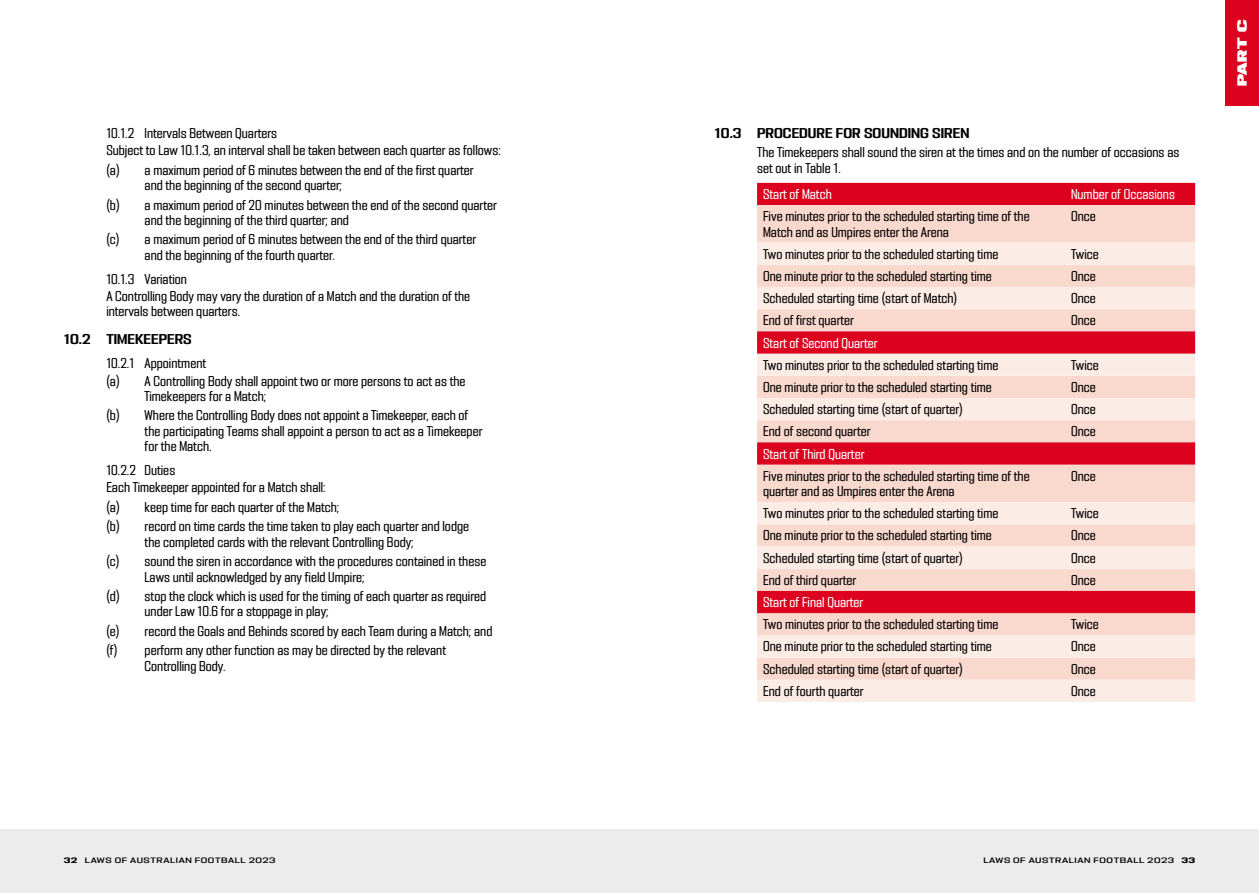
<style>
.page{position:relative;width:1259px;height:893px;background:#fff}
.page>*{position:absolute;margin:0;border:0;box-sizing:border-box;transform-origin:0 0}
.t1{font:12.75px/15.3px "PODIUM Sharp 4.7";color:#000}
.t2{font:12.75px "PODIUM Sharp 4.7";color:#fff}
.t3{font:12.75px "PODIUM Sharp 5.9";color:#000}
.t4{font:12px "PODIUM Sharp 7.12";color:#fff}
.t5{font:7.05px "PODIUM Sharp 7.8";letter-spacing:.085em;color:#000}
.s1{font-family:"PODIUM Sharp 7.10"}
</style>
<div class="page">
<div style="left:0;top:829px;width:1259px;height:64px;background:#ececec"></div>
<div style="left:1225px;top:0;width:34px;height:106px;background:#dc011f"></div>
<div style="left:757px;top:183px;width:438px;height:22px;background:#dc011f"></div>
<div style="left:757px;top:205px;width:438px;height:38px;background:#f9d8cd"></div>
<svg style="left:757px;top:243px;width:438px;height:459px;background:#fae2d9"></svg>
<svg style="left:757px;top:331px;width:438px;height:282px;background:#f3abac"></svg>
<p class="t1" style="left:106px;top:124px;width:396px;line-height:17.4px">10.1.2 Intervals Between Quarters<br>Subject to Law 10.1.3, an interval shall be taken between each quarter as follows:</p>
<p class="t1" style="left:145px;top:162px;width:330px;text-indent:-38px">(a) a maximum period of 6 minutes between the end of the first quarter and the beginning of the second quarter;</p>
<p class="t1" style="left:145px;top:197px;width:354px;text-indent:-38px">(b) a maximum period of 20 minutes between the end of the second quarter and the beginning of the third quarter; and</p>
<p class="t1" style="left:145px;top:232px;width:333px;text-indent:-38px">(c) a maximum period of 6 minutes between the end of the third quarter and the beginning of the fourth quarter.</p>
<p class="t1" style="left:106px;top:270px;width:365px;line-height:17.4px">10.1.3 Variation<br>A Controlling Body may vary the duration of a Match and the duration of the</p>
<p class="t1" style="left:106px;top:304px;width:135px">intervals between quarters.</p>
<p class="t3" style="left:64px;top:331px;width:129px">10.2 TIMEKEEPERS</p>
<p class="t1" style="left:106px;top:354px;width:361px;line-height:17.4px">10.2.1 Appointment<br>(a) A Controlling Body shall appoint two or more persons to act as the</p>
<p class="t1" style="left:106px;top:386px;width:363px;line-height:19.5px;text-indent:38px">Timekeepers for a Match;<br>(b) Where the Controlling Body does not appoint a Timekeeper, each of</p>
<p class="t1" style="left:145px;top:423px;width:339px">the participating Teams shall appoint a person to act as a Timekeeper for the Match.</p>
<p class="t1" style="left:106px;top:461px;width:221px;line-height:17.4px">10.2.2 Duties<br>Each Timekeeper appointed for a Match shall:</p>
<p class="t1" style="left:106px;top:497px;width:364px;line-height:19.5px">(a) keep time for each quarter of the Match;<br>(b) record on time cards the time taken to play each quarter and lodge</p>
<p class="t1" style="left:106px;top:532px;width:381px;line-height:19.5px;text-indent:38px">the completed cards with the relevant Controlling Body;<br>(c) sound the siren in accordance with the procedures contained in these</p>
<p class="t1" style="left:106px;top:567px;width:381px;line-height:19.5px;text-indent:38px">Laws until acknowledged by any field Umpire;<br>(d) stop the clock which is used for the timing of each quarter as required</p>
<p class="t1" style="left:106px;top:602px;width:388px;line-height:19.5px;text-indent:38px">under Law 10.6 for a stoppage in play;<br>(e) record the Goals and Behinds scored by each Team during a Match; and (f) perform any other function as may be directed by the relevant</p>
<p class="t1" style="left:145px;top:658px;width:82px">Controlling Body.</p>
<p class="t3" style="left:714px;top:125px;width:256px">10.3 PROCEDURE FOR SOUNDING SIREN</p>
<p class="t1" style="left:757px;top:145px;width:424px">The Timekeepers shall sound the siren at the times and on the number of occasions as set out in Table 1.</p>
<p class="t2" style="left:763px;top:186px;width:70px">Start of Match</p>
<p class="t2" style="left:1071px;top:186px;width:105px">Number of Occasions</p>
<p class="t1" style="left:763px;top:209px;width:268px">Five minutes prior to the scheduled starting time of the<br>Match and as Umpires enter the Arena</p>
<p class="t1" style="left:1071px;top:209px;width:26px">Once</p>
<p class="t1" style="left:763px;top:246px;width:237px">Two minutes prior to the scheduled starting time</p>
<p class="t1" style="left:1071px;top:246px;width:29px">Twice</p>
<p class="t1" style="left:763px;top:268px;width:230px">One minute prior to the scheduled starting time</p>
<p class="t1" style="left:1071px;top:268px;width:26px">Once</p>
<p class="t1" style="left:763px;top:291px;width:196px">Scheduled starting time (start of Match)</p>
<p class="t1" style="left:1071px;top:291px;width:26px">Once</p>
<p class="t1" style="left:763px;top:313px;width:92px">End of first quarter</p>
<p class="t1" style="left:1071px;top:313px;width:26px">Once</p>
<p class="t2" style="left:763px;top:335px;width:116px">Start of Second Quarter</p>
<p class="t1" style="left:763px;top:357px;width:237px">Two minutes prior to the scheduled starting time</p>
<p class="t1" style="left:1071px;top:357px;width:29px">Twice</p>
<p class="t1" style="left:763px;top:379px;width:230px">One minute prior to the scheduled starting time</p>
<p class="t1" style="left:1071px;top:379px;width:26px">Once</p>
<p class="t1" style="left:763px;top:402px;width:201px">Scheduled starting time (start of quarter)</p>
<p class="t1" style="left:1071px;top:402px;width:26px">Once</p>
<p class="t1" style="left:763px;top:424px;width:109px">End of second quarter</p>
<p class="t1" style="left:1071px;top:424px;width:26px">Once</p>
<p class="t2" style="left:763px;top:446px;width:103px">Start of Third Quarter</p>
<p class="t1" style="left:763px;top:468px;width:268px">Five minutes prior to the scheduled starting time of the quarter and as Umpires enter the Arena</p>
<p class="t1" style="left:1071px;top:468px;width:26px">Once</p>
<p class="t1" style="left:763px;top:506px;width:237px">Two minutes prior to the scheduled starting time</p>
<p class="t1" style="left:1071px;top:506px;width:29px">Twice</p>
<p class="t1" style="left:763px;top:528px;width:230px">One minute prior to the scheduled starting time</p>
<p class="t1" style="left:1071px;top:528px;width:26px">Once</p>
<p class="t1" style="left:763px;top:550px;width:201px">Scheduled starting time (start of quarter)</p>
<p class="t1" style="left:1071px;top:550px;width:26px">Once</p>
<p class="t1" style="left:763px;top:572px;width:95px">End of third quarter</p>
<p class="t1" style="left:1071px;top:572px;width:26px">Once</p>
<p class="t2" style="left:763px;top:594px;width:102px">Start of Final Quarter</p>
<p class="t1" style="left:763px;top:617px;width:237px">Two minutes prior to the scheduled starting time</p>
<p class="t1" style="left:1071px;top:617px;width:29px">Twice</p>
<p class="t1" style="left:763px;top:639px;width:230px">One minute prior to the scheduled starting time</p>
<p class="t1" style="left:1071px;top:639px;width:26px">Once</p>
<p class="t1" style="left:763px;top:661px;width:201px">Scheduled starting time (start of quarter)</p>
<p class="t1" style="left:1071px;top:661px;width:26px">Once</p>
<p class="t1" style="left:763px;top:683px;width:102px">End of fourth quarter</p>
<p class="t1" style="left:1071px;top:683px;width:26px">Once</p>
<p class="t4" style="left:1234px;top:86px;width:68px;rotate:-90deg">PART C</p>
<p class="t5" style="left:64px;top:856px;width:213px"><span class="s1">32</span> LAWS OF AUSTRALIAN FOOTBALL 2023</p>
<p class="t5" style="left:983px;top:856px;width:213px">LAWS OF AUSTRALIAN FOOTBALL 2023 <span class="s1">33</span></p>
</div>
